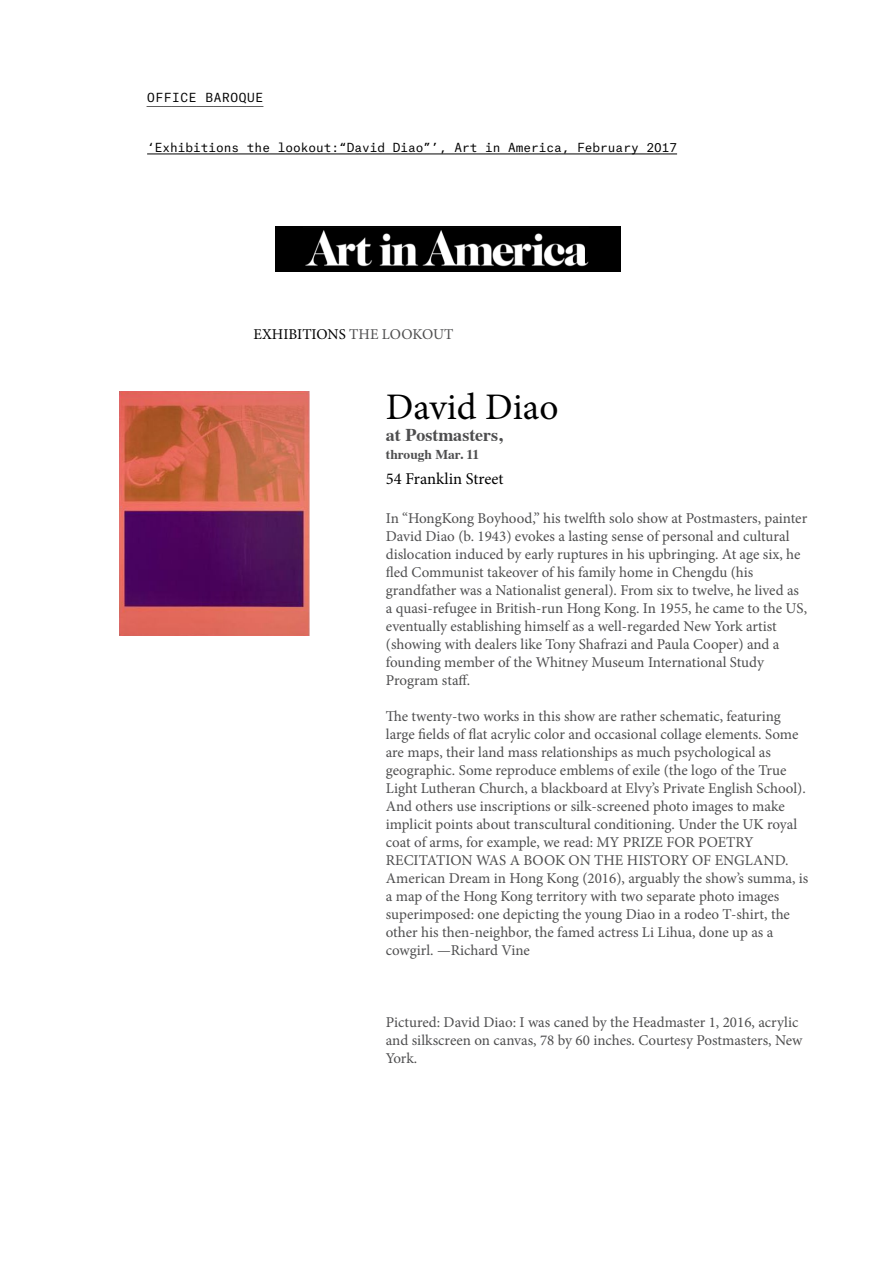
<style>
.page{position:relative;width:893px;height:1263px;background:#fff}
.page>*{position:absolute;margin:0;border:0;box-sizing:border-box;transform-origin:0 0}
.t1{font:37.5px "Minion Pro";color:#000}
.t2{font:700 18px "Times";color:#4e4e4f}
.t3{font:16.5px "Minion Pro";color:#000}
.t4{font:15px/18px "Minion Pro";letter-spacing:-.005em;color:#4e4e4f}
.t5{font:15px "Minion Pro";color:#000}
.t6{font:700 13.5px "Times";color:#4e4e4f}
.t7{font:12px "Atlas Typewriter";color:#000}
.t8{font:12px "Atlas TWOB Regular Logo";color:#000}
.s1{color:#4e4e4f}
</style>
<div class="page">
<hr style="left:147px;top:154px;width:530px;height:1px;background:#000">
<img style="left:119px;top:392px;width:190px;height:243px">
<img style="left:276px;top:226px;width:345px;height:45px">
<p class="t8" style="left:147px;top:88px;width:118px">OFFICE BAROQUE</p>
<p class="t7" style="left:147px;top:138px;width:531px">‘Exhibitions the lookout:“David Diao”’, Art in America, February 2017</p>
<p class="t5" style="left:254px;top:324px;width:201px">EXHIBITIONS <span class="s1">THE LOOKOUT</span></p>
<h1 class="t1" style="left:386px;top:382px;width:174px">David Diao</h1>
<p class="t2" style="left:386px;top:417px;width:118px">at Postmasters,</p>
<p class="t6" style="left:386px;top:442px;width:95px">through Mar. 11</p>
<p class="t3" style="left:386px;top:467px;width:119px">54 Franklin Street</p>
<p class="t4" style="left:386px;top:510px;width:423px">In “HongKong Boyhood,” his twelfth solo show at Postmasters, painter David Diao (b. 1943) evokes a lasting sense of personal and cultural dislocation induced by early ruptures in his upbringing. At age six, he fled Communist takeover of his family home in Chengdu (his grandfather was a Nationalist general). From six to twelve, he lived as a quasi-refugee in British-run Hong Kong. In 1955, he came to the US, eventually establishing himself as a well-regarded New York artist (showing with dealers like Tony Shafrazi and Paula Cooper) and a founding member of the Whitney Museum International Study Program staff.</p>
<p class="t4" style="left:386px;top:708px;width:424px">The twenty-two works in this show are rather schematic, featuring large fields of flat acrylic color and occasional collage elements. Some are maps, their land mass relationships as much psychological as geographic. Some reproduce emblems of exile (the logo of the True Light Lutheran Church, a blackboard at Elvy’s Private English School).<br>And others use inscriptions or silk-screened photo images to make implicit points about transcultural conditioning. Under the UK royal coat of arms, for example, we read: MY PRIZE FOR POETRY RECITATION WAS A BOOK ON THE HISTORY OF ENGLAND.<br>American Dream in Hong Kong (2016), arguably the show’s summa, is a map of the Hong Kong territory with two separate photo images superimposed: one depicting the young Diao in a rodeo T-shirt, the other his then-neighbor, the famed actress Li Lihua, done up as a cowgirl. —Richard Vine</p>
<p class="t4" style="left:386px;top:1014px;width:418px">Pictured: David Diao: I was caned by the Headmaster 1, 2016, acrylic and silkscreen on canvas, 78 by 60 inches. Courtesy Postmasters, New<br>York.</p>
</div>
